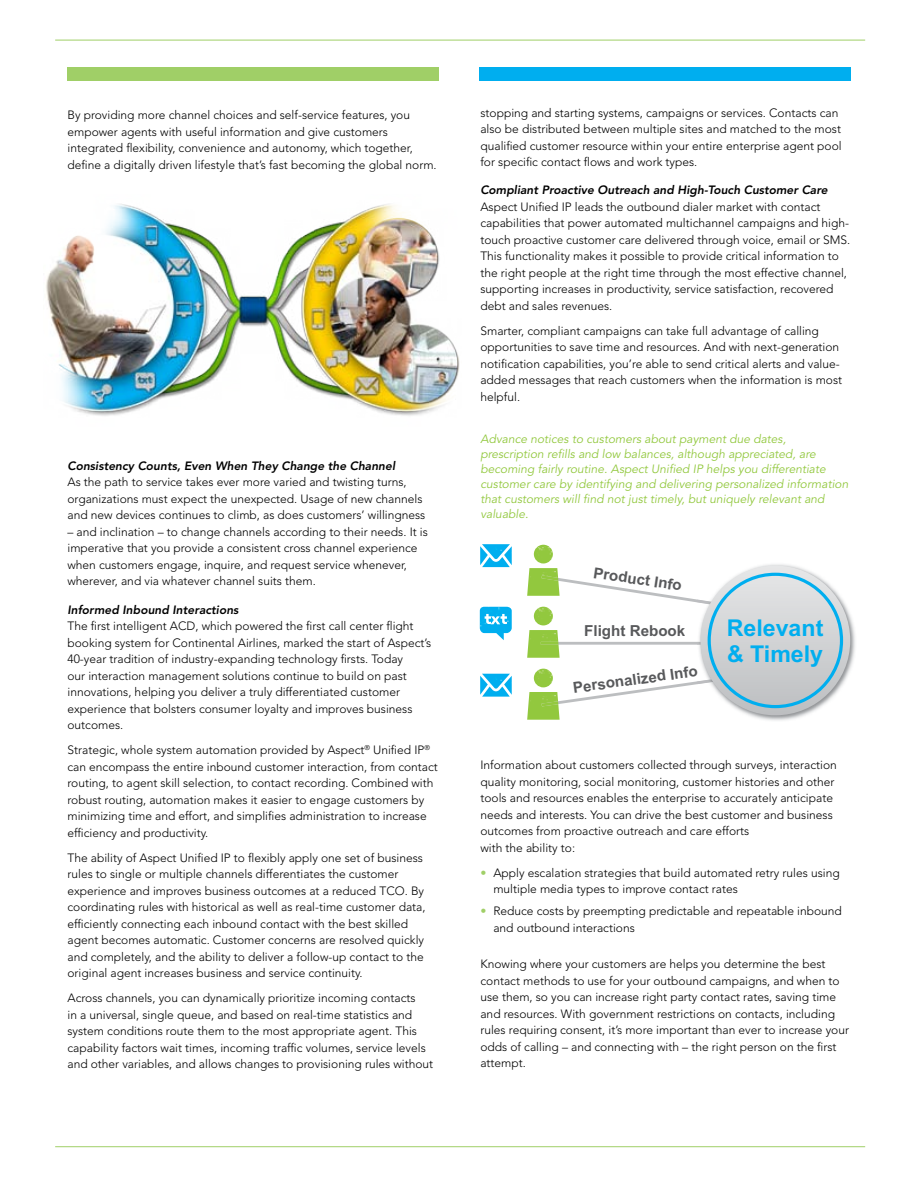
<style>
.page{position:relative;width:918px;height:1188px;background:#fff}
.page>*{position:absolute;margin:0;border:0;box-sizing:border-box;transform-origin:0 0}
.t1{font:700 23.1px/26.4px "Arial";color:#00aeef}
.t2{font:700 15.15px "Arial";color:#58595b}
.t3{font:300 12px/16.5px "Avenir LT Std";color:#000}
.t4{font:italic 12px/15px "Avenir LT Std";color:#92c83e}
.t5{font:italic 800 12px "Avenir LT Std";color:#000}
.s1{font-weight:900;color:#a0cf67}
</style>
<div class="page">
<hr style="left:55px;top:40px;width:810px;height:1px;background:#a0cf67">
<hr style="left:55px;top:1146px;width:810px;height:1px;background:#a0cf67">
<div style="left:68px;top:67px;width:371px;height:14px;background:#a0cf67"></div>
<div style="left:479px;top:67px;width:372px;height:14px;background:#00aeef"></div>
<img style="left:46px;top:204px;width:414px;height:212px">
<img style="left:735px;top:564px;width:120px;height:157px">
<svg style="left:700px;top:566px;width:150px;height:149px"></svg>
<svg style="left:542px;top:573px;width:301px;height:135px"></svg>
<img style="left:480px;top:544px;width:32px;height:23px">
<img style="left:480px;top:674px;width:32px;height:23px">
<img style="left:480px;top:607px;width:32px;height:33px">
<img style="left:527px;top:568px;width:33px;height:28px">
<img style="left:542px;top:575px;width:16px;height:6px">
<img style="left:534px;top:545px;width:19px;height:19px;border-radius:9px">
<img style="left:527px;top:630px;width:33px;height:28px">
<img style="left:541px;top:642px;width:18px;height:3px">
<img style="left:534px;top:607px;width:19px;height:18px;border-radius:9px">
<img style="left:527px;top:692px;width:33px;height:28px">
<img style="left:542px;top:701px;width:16px;height:5px">
<img style="left:534px;top:669px;width:19px;height:18px;border-radius:9px">
<p class="t3" style="left:68px;top:107px;width:371px">By providing more channel choices and self-service features, you empower agents with useful information and give customers integrated flexibility, convenience and autonomy, which together, define a digitally driven lifestyle that’s fast becoming the global norm.</p>
<p class="t5" style="left:68px;top:459px;width:329px">Consistency Counts, Even When They Change the Channel</p>
<p class="t3" style="left:68px;top:474px;width:359px">As the path to service takes ever more varied and twisting turns, organizations must expect the unexpected. Usage of new channels and new devices continues to climb, as does customers’ willingness</p>
<p class="t3" style="left:68px;top:524px;width:362px">– and inclination – to change channels according to their needs. It is imperative that you provide a consistent cross channel experience when customers engage, inquire, and request service whenever, wherever, and via whatever channel suits them.</p>
<p class="t5" style="left:68px;top:602px;width:173px">Informed Inbound Interactions</p>
<p class="t3" style="left:68px;top:618px;width:365px">The first intelligent ACD, which powered the first call center flight booking system for Continental Airlines, marked the start of Aspect’s 40-year tradition of industry-expanding technology firsts. Today<br>our interaction management solutions continue to build on past innovations, helping you deliver a truly differentiated customer experience that bolsters consumer loyalty and improves business outcomes.</p>
<p class="t3" style="left:68px;top:742px;width:372px">Strategic, whole system automation provided by Aspect<sup>®</sup> Unified IP<sup>® </sup>can encompass the entire inbound customer interaction, from contact routing, to agent skill selection, to contact recording. Combined with robust routing, automation makes it easier to engage customers by minimizing time and effort, and simplifies administration to increase efficiency and productivity.</p>
<p class="t3" style="left:68px;top:849px;width:360px">The ability of Aspect Unified IP to flexibly apply one set of business rules to single or multiple channels differentiates the customer experience and improves business outcomes at a reduced TCO. By coordinating rules with historical as well as real-time customer data, efficiently connecting each inbound contact with the best skilled agent becomes automatic. Customer concerns are resolved quickly and completely, and the ability to deliver a follow-up contact to the original agent increases business and service continuity.</p>
<p class="t3" style="left:68px;top:990px;width:367px">Across channels, you can dynamically prioritize incoming contacts<br>in a universal, single queue, and based on real-time statistics and system conditions route them to the most appropriate agent. This capability factors wait times, incoming traffic volumes, service levels and other variables, and allows changes to provisioning rules without</p>
<p class="t3" style="left:480px;top:104px;width:363px">stopping and starting systems, campaigns or services. Contacts can also be distributed between multiple sites and matched to the most qualified customer resource within your entire enterprise agent pool for specific contact flows and work types.</p>
<p class="t5" style="left:480px;top:183px;width:349px">Compliant Proactive Outreach and High-Touch Customer Care</p>
<p class="t3" style="left:480px;top:198px;width:371px">Aspect Unified IP leads the outbound dialer market with contact capabilities that power automated multichannel campaigns and high&shy;touch proactive customer care delivered through voice, email or SMS.<br>This functionality makes it possible to provide critical information to the right people at the right time through the most effective channel, supporting increases in productivity, service satisfaction, recovered debt and sales revenues.</p>
<p class="t3" style="left:480px;top:323px;width:363px">Smarter, compliant campaigns can take full advantage of calling opportunities to save time and resources. And with next-generation notification capabilities, you’re able to send critical alerts and value&shy;added messages that reach customers when the information is most helpful.</p>
<p class="t4" style="left:480px;top:432px;width:369px">Advance notices to customers about payment due dates, prescription refills and low balances, although appreciated, are becoming fairly routine. Aspect Unified IP helps you differentiate customer care by identifying and delivering personalized information that customers will find not just timely, but uniquely relevant and valuable.</p>
<p class="t2" style="left:595px;top:562px;width:91px;rotate:9deg">Product Info</p>
<p class="t2" style="left:584px;top:620px;width:103px">Flight Rebook</p>
<p class="t2" style="left:572px;top:678px;width:127px;rotate:-8deg">Personalized Info</p>
<h1 class="t1" style="left:727px;top:615px;width:98px">Relevant &amp; Timely</h1>
<p class="t3" style="left:480px;top:757px;width:358px">Information about customers collected through surveys, interaction quality monitoring, social monitoring, customer histories and other tools and resources enables the enterprise to accurately anticipate needs and interests. You can drive the best customer and business outcomes from proactive outreach and care efforts<br>with the ability to:</p>
<p class="t3" style="left:493px;top:864px;width:348px;text-indent:-13px"><span class="s1">•</span> Apply escalation strategies that build automated retry rules using multiple media types to improve contact rates</p>
<p class="t3" style="left:493px;top:903px;width:350px;text-indent:-13px"><span class="s1">•</span> Reduce costs by preempting predictable and repeatable inbound and outbound interactions</p>
<p class="t3" style="left:480px;top:956px;width:370px">Knowing where your customers are helps you determine the best contact methods to use for your outbound campaigns, and when to use them, so you can increase right party contact rates, saving time and resources. With government restrictions on contacts, including rules requiring consent, it’s more important than ever to increase your odds of calling – and connecting with – the right person on the first attempt.</p>
</div>
